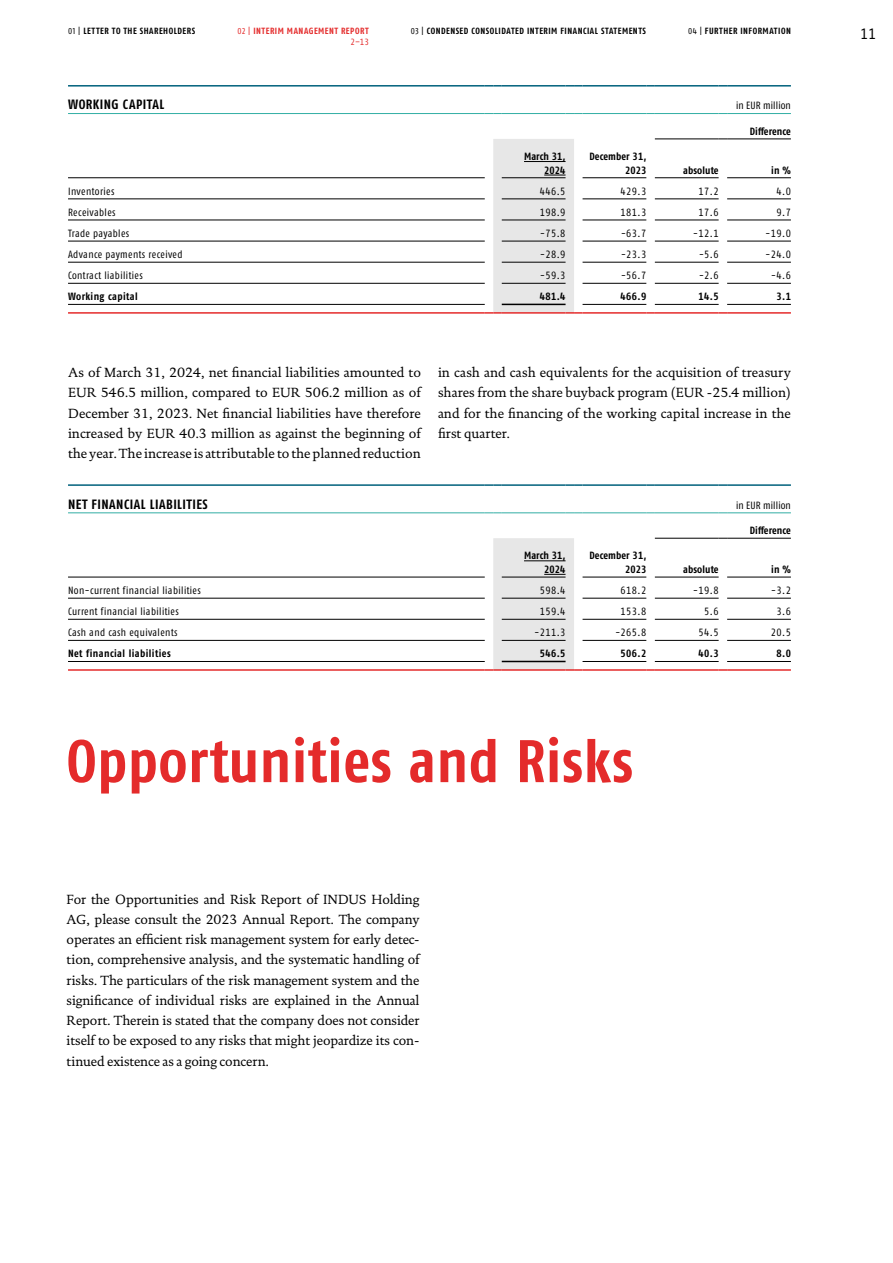
<style>
.page{position:relative;width:893px;height:1263px;background:#fff}
.page>*{position:absolute;margin:0;border:0;box-sizing:border-box;transform-origin:0 0}
.t1{font:700 condensed 60px "Fago Pro";letter-spacing:.01em;color:#e42b2b}
.t2{font:condensed 15px "Fago Pro";color:#000}
.t3{font:13.5px/20.2px "DTL Documenta TOT";color:#000;text-align:justify}
.t4{font:700 condensed 13.5px "Fago Pro";letter-spacing:.035em;color:#000}
.t5{font:condensed 10.5px "Fago Pro";letter-spacing:.04em;color:#000}
.t6{font:700 condensed 10.5px/13.5px "Fago Pro";letter-spacing:.01em;color:#000;text-align:right}
.t7{font:condensed 10.5px "Fago Pro";letter-spacing:.01em;color:#000}
.t8{font:700 condensed 10.5px "Fago Pro";letter-spacing:.04em;color:#000}
.t9{font:700 condensed 10.5px "Fago Pro";letter-spacing:.035em;color:#000}
.t10{font:700 condensed 9px "Fago Pro";letter-spacing:.055em;color:#000}
.t11{font:700 condensed 9px "Fago Pro";letter-spacing:.055em;color:#e42b2b}
.t12{font:condensed 9px "Fago Pro";color:#e42b2b}
.s1{font-weight:400}
</style>
<div class="page">
<hr style="left:655px;top:177px;width:64px;height:1px;background:#000">
<hr style="left:727px;top:177px;width:64px;height:1px;background:#000">
<hr style="left:68px;top:85px;width:417px;height:2px;background:#00617c">
<svg style="left:485px;top:85px;width:17px;height:2px"></svg>
<hr style="left:502px;top:85px;width:64px;height:2px;background:#00617c">
<svg style="left:566px;top:85px;width:17px;height:2px"></svg>
<hr style="left:583px;top:85px;width:63px;height:2px;background:#00617c">
<svg style="left:646px;top:85px;width:9px;height:2px"></svg>
<hr style="left:655px;top:85px;width:64px;height:2px;background:#00617c">
<svg style="left:719px;top:85px;width:8px;height:2px"></svg>
<hr style="left:727px;top:85px;width:64px;height:2px;background:#00617c">
<hr style="left:655px;top:312px;width:64px;height:2px;background:#e42b2b">
<svg style="left:719px;top:312px;width:8px;height:2px"></svg>
<hr style="left:727px;top:312px;width:64px;height:2px;background:#e42b2b">
<hr style="left:655px;top:199px;width:64px;height:1px;background:#000">
<hr style="left:727px;top:199px;width:64px;height:1px;background:#000">
<hr style="left:655px;top:220px;width:64px;height:1px;background:#000">
<hr style="left:727px;top:220px;width:64px;height:1px;background:#000">
<hr style="left:655px;top:241px;width:64px;height:1px;background:#000">
<hr style="left:727px;top:241px;width:64px;height:1px;background:#000">
<hr style="left:655px;top:262px;width:64px;height:1px;background:#000">
<hr style="left:727px;top:262px;width:64px;height:1px;background:#000">
<hr style="left:655px;top:283px;width:64px;height:1px;background:#000">
<hr style="left:727px;top:283px;width:64px;height:1px;background:#000">
<hr style="left:655px;top:304px;width:64px;height:1px;background:#000">
<hr style="left:727px;top:304px;width:64px;height:1px;background:#000">
<hr style="left:655px;top:113px;width:64px;height:1px;background:#31aea4">
<hr style="left:727px;top:113px;width:64px;height:1px;background:#31aea4">
<hr style="left:655px;top:139px;width:64px;height:1px;background:#000">
<hr style="left:727px;top:139px;width:64px;height:1px;background:#000">
<svg style="left:68px;top:113px;width:587px;height:201px"></svg>
<hr style="left:655px;top:577px;width:64px;height:1px;background:#000">
<hr style="left:727px;top:577px;width:64px;height:1px;background:#000">
<hr style="left:68px;top:484px;width:417px;height:2px;background:#00617c">
<svg style="left:485px;top:484px;width:17px;height:2px"></svg>
<hr style="left:502px;top:484px;width:64px;height:2px;background:#00617c">
<svg style="left:566px;top:484px;width:17px;height:2px"></svg>
<hr style="left:583px;top:484px;width:63px;height:2px;background:#00617c">
<svg style="left:646px;top:484px;width:9px;height:2px"></svg>
<hr style="left:655px;top:484px;width:64px;height:2px;background:#00617c">
<svg style="left:719px;top:484px;width:8px;height:2px"></svg>
<hr style="left:727px;top:484px;width:64px;height:2px;background:#00617c">
<hr style="left:655px;top:669px;width:64px;height:2px;background:#e42b2b">
<svg style="left:719px;top:669px;width:8px;height:2px"></svg>
<hr style="left:727px;top:669px;width:64px;height:2px;background:#e42b2b">
<hr style="left:655px;top:598px;width:64px;height:1px;background:#000">
<hr style="left:727px;top:598px;width:64px;height:1px;background:#000">
<hr style="left:655px;top:619px;width:64px;height:1px;background:#000">
<hr style="left:727px;top:619px;width:64px;height:1px;background:#000">
<hr style="left:655px;top:640px;width:64px;height:1px;background:#000">
<hr style="left:727px;top:640px;width:64px;height:1px;background:#000">
<hr style="left:655px;top:661px;width:64px;height:1px;background:#000">
<hr style="left:727px;top:661px;width:64px;height:1px;background:#000">
<hr style="left:655px;top:512px;width:64px;height:1px;background:#31aea4">
<hr style="left:727px;top:512px;width:64px;height:1px;background:#31aea4">
<hr style="left:655px;top:538px;width:64px;height:1px;background:#000">
<hr style="left:727px;top:538px;width:64px;height:1px;background:#000">
<svg style="left:68px;top:512px;width:587px;height:159px"></svg>
<p class="t10" style="left:68px;top:25px;width:129px"><span class="s1">01 |</span> LETTER TO THE SHAREHOLDERS</p>
<p class="t11" style="left:237px;top:25px;width:133px"><span class="s1">02 |</span> INTERIM MANAGEMENT REPORT</p>
<p class="t10" style="left:411px;top:25px;width:237px"><span class="s1">03 |</span> CONDENSED CONSOLIDATED INTERIM FINANCIAL STATEMENTS</p>
<p class="t10" style="left:688px;top:25px;width:104px"><span class="s1">04 |</span> FURTHER INFORMATION</p>
<p class="t12" style="left:351px;top:36px;width:20px">2–13</p>
<p class="t4" style="left:68px;top:96px;width:98px">WORKING CAPITAL</p>
<p class="t7" style="left:736px;top:99px;width:56px">in EUR million</p>
<p class="t6" style="left:750px;top:124px;width:43px">Difference</p>
<p class="t6" style="left:524px;top:150px;width:43px">March 31,<br>2024</p>
<p class="t6" style="left:589px;top:150px;width:58px">December 31,<br>2023</p>
<p class="t6" style="left:683px;top:163px;width:37px">absolute</p>
<p class="t6" style="left:771px;top:163px;width:21px">in %</p>
<p class="t5" style="left:68px;top:185px;width:48px">Inventories</p>
<p class="t5" style="left:540px;top:185px;width:27px">446.5</p>
<p class="t5" style="left:621px;top:185px;width:27px">429.3</p>
<p class="t5" style="left:699px;top:185px;width:22px">17.2</p>
<p class="t5" style="left:776px;top:185px;width:16px">4.0</p>
<p class="t5" style="left:68px;top:206px;width:49px">Receivables</p>
<p class="t5" style="left:540px;top:206px;width:27px">198.9</p>
<p class="t5" style="left:621px;top:206px;width:27px">181.3</p>
<p class="t5" style="left:699px;top:206px;width:22px">17.6</p>
<p class="t5" style="left:776px;top:206px;width:16px">9.7</p>
<p class="t5" style="left:68px;top:227px;width:63px">Trade payables</p>
<p class="t5" style="left:540px;top:227px;width:27px">-75.8</p>
<p class="t5" style="left:621px;top:227px;width:27px">-63.7</p>
<p class="t5" style="left:693px;top:227px;width:27px">-12.1</p>
<p class="t5" style="left:766px;top:227px;width:27px">-19.0</p>
<p class="t5" style="left:68px;top:248px;width:116px">Advance payments received</p>
<p class="t5" style="left:540px;top:248px;width:27px">-28.9</p>
<p class="t5" style="left:621px;top:248px;width:27px">-23.3</p>
<p class="t5" style="left:699px;top:248px;width:21px">-5.6</p>
<p class="t5" style="left:766px;top:248px;width:27px">-24.0</p>
<p class="t5" style="left:68px;top:269px;width:76px">Contract liabilities</p>
<p class="t5" style="left:540px;top:269px;width:27px">-59.3</p>
<p class="t5" style="left:621px;top:269px;width:27px">-56.7</p>
<p class="t5" style="left:699px;top:269px;width:21px">-2.6</p>
<p class="t5" style="left:771px;top:269px;width:21px">-4.6</p>
<p class="t9" style="left:68px;top:290px;width:71px">Working capital</p>
<p class="t6" style="left:540px;top:290px;width:27px">481.4</p>
<p class="t6" style="left:620px;top:290px;width:27px">466.9</p>
<p class="t6" style="left:698px;top:290px;width:22px">14.5</p>
<p class="t6" style="left:776px;top:290px;width:16px">3.1</p>
<p class="t3" style="left:68px;top:362px;width:354px">As of March 31, 2024, net financial liabilities amounted to EUR 546.5 million, compared to EUR 506.2 million as of December 31, 2023. Net financial liabilities have therefore increased by EUR 40.3 million as against the beginning of the year. The increase is attributable to the planned reduction</p>
<p class="t3" style="left:438px;top:362px;width:354px">in cash and cash equivalents for the acquisition of treasury shares from the share buyback program (EUR -25.4 million) and for the financing of the working capital increase in the first quarter.</p>
<p class="t4" style="left:68px;top:496px;width:141px">NET FINANCIAL LIABILITIES</p>
<p class="t7" style="left:736px;top:499px;width:56px">in EUR million</p>
<p class="t6" style="left:750px;top:523px;width:43px">Difference</p>
<p class="t6" style="left:524px;top:549px;width:43px">March 31,<br>2024</p>
<p class="t6" style="left:589px;top:549px;width:58px">December 31,<br>2023</p>
<p class="t6" style="left:683px;top:562px;width:37px">absolute</p>
<p class="t6" style="left:771px;top:562px;width:21px">in %</p>
<p class="t5" style="left:68px;top:584px;width:134px">Non-current financial liabilities</p>
<p class="t5" style="left:540px;top:584px;width:27px">598.4</p>
<p class="t5" style="left:621px;top:584px;width:27px">618.2</p>
<p class="t5" style="left:693px;top:584px;width:27px">-19.8</p>
<p class="t5" style="left:771px;top:584px;width:21px">-3.2</p>
<p class="t5" style="left:68px;top:605px;width:112px">Current financial liabilities</p>
<p class="t5" style="left:540px;top:605px;width:27px">159.4</p>
<p class="t5" style="left:621px;top:605px;width:27px">153.8</p>
<p class="t5" style="left:704px;top:605px;width:16px">5.6</p>
<p class="t5" style="left:776px;top:605px;width:16px">3.6</p>
<p class="t5" style="left:68px;top:626px;width:111px">Cash and cash equivalents</p>
<p class="t5" style="left:535px;top:626px;width:32px">-211.3</p>
<p class="t5" style="left:615px;top:626px;width:32px">-265.8</p>
<p class="t5" style="left:699px;top:626px;width:22px">54.5</p>
<p class="t5" style="left:771px;top:626px;width:22px">20.5</p>
<p class="t8" style="left:68px;top:647px;width:104px">Net financial liabilities</p>
<p class="t6" style="left:540px;top:647px;width:27px">546.5</p>
<p class="t6" style="left:620px;top:647px;width:27px">506.2</p>
<p class="t6" style="left:698px;top:647px;width:22px">40.3</p>
<p class="t6" style="left:776px;top:647px;width:16px">8.0</p>
<h1 class="t1" style="left:67px;top:725px;width:568px">Opportunities and Risks</h1>
<p class="t3" style="left:67px;top:889px;width:354px">For the Opportunities and Risk Report of INDUS Holding AG, please consult the 2023 Annual Report. The company operates an efficient risk management system for early detec&shy;tion, comprehensive analysis, and the systematic handling of risks. The particulars of the risk management system and the significance of individual risks are explained in the Annual Report. Therein is stated that the company does not consider itself to be exposed to any risks that might jeopardize its con&shy;tinued existence as a going concern.</p>
<p class="t2" style="left:861px;top:25px;width:17px">11</p>
</div>
